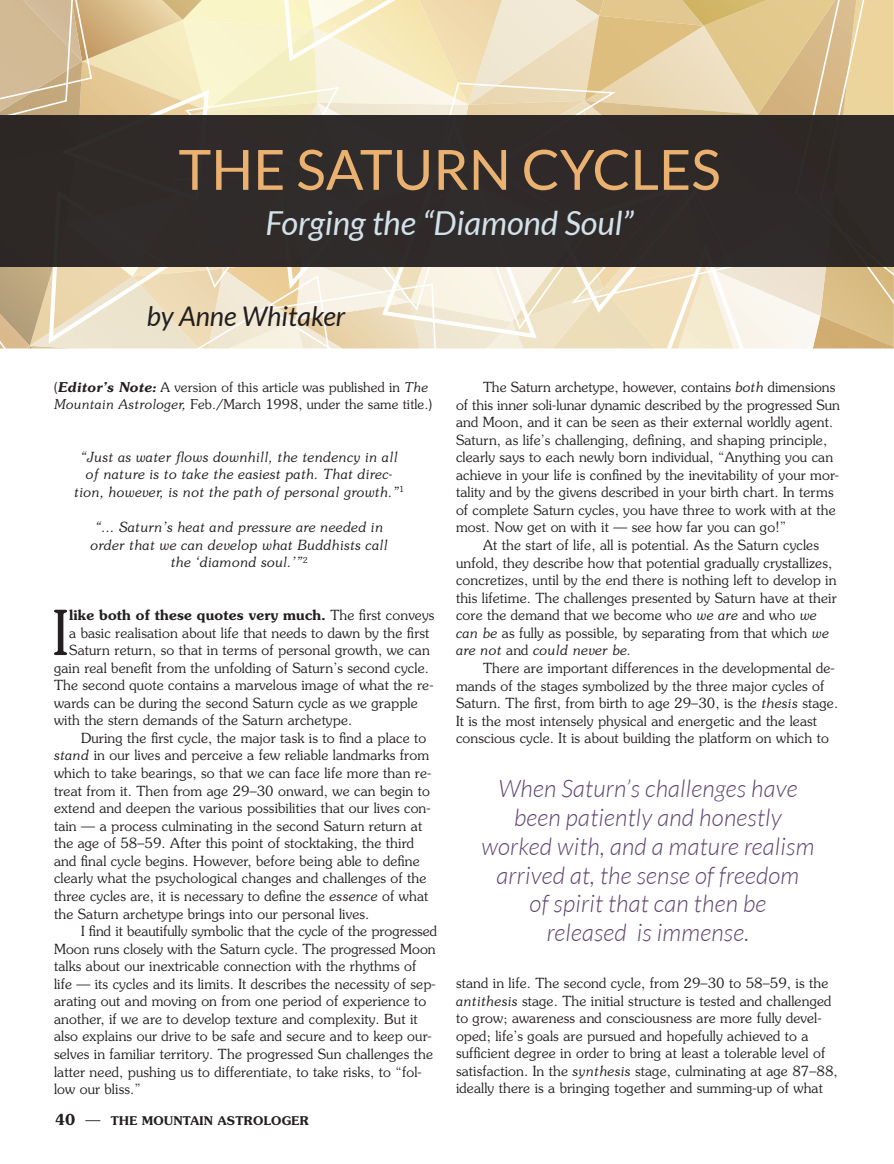
<style>
.page{position:relative;width:894px;height:1164px;background:#fff}
.page>*{position:absolute;margin:0;border:0;box-sizing:border-box;transform-origin:0 0}
.t1{font:300 61.95px "Souvenir Std";color:#231f20}
.t2{font:55.5px "Lato";color:#eab170}
.t3{font:italic 33px "Lato";color:#d3e2ea}
.t4{font:italic 27px "Lato";color:#231f20}
.t5{font:italic 300 24px/28.8px "Lato";letter-spacing:.01em;color:#5e446f;text-align:center}
.t6{font:300 13.95px/17.5px "Souvenir Std";letter-spacing:.01em;color:#231f20}
.t7{font:italic 300 13.95px/17.5px "Souvenir Std";letter-spacing:.01em;color:#231f20;text-align:center}
.t8{font:600 13.95px "Souvenir Std";letter-spacing:.01em;color:#231f20}
.t9{font:300 13.5px/17.5px "Souvenir Std";letter-spacing:.01em;color:#231f20}
.t10{font:600 12px "Souvenir Std";letter-spacing:.025em;color:#231f20}
.s1{font-weight:600;font-style:italic}
.s2{font-style:italic}
.s3{font-weight:300}
.s4{font-size:15px}
.s5{font-weight:300;font-size:15px}
</style>
<div class="page">
<svg style="left:0;top:0;width:893px;height:348px;background:#eadbb7"></svg>
<div style="left:0;top:115px;width:893px;height:152px;background:#2f2a29"></div>
<h2 class="t2" style="left:178px;top:139px;width:543px">THE SATURN CYCLES</h2>
<h3 class="t3" style="left:265px;top:204px;width:370px">Forging the “Diamond Soul”</h3>
<h3 class="t4" style="left:147px;top:301px;width:200px">by Anne Whitaker</h3>
<p class="t9" style="left:54px;top:378px;width:379px">(<span class="s1">Editor’s Note:</span> A version of this article was published in <span class="s2">The<br>Mountain Astrologer,</span> Feb./March 1998, under the same title.)</p>
<p class="t7" style="left:74px;top:448px;width:331px">“Just as water flows downhill, the tendency in all of nature is to take the easiest path. That direc&shy;tion, however, is not the path of personal growth.”<sup>1</sup></p>
<p class="t7" style="left:90px;top:518px;width:299px">“... Saturn’s heat and pressure are needed in order that we can develop what Buddhists call the ‘diamond soul.’”<sup>2</sup></p>
<h1 class="t1" style="left:52px;top:595px;width:18px">I</h1>
<p class="t8" style="left:69px;top:606px;width:366px">like both of these quotes very much. <span class="s3">The first conveys</span></p>
<p class="t6" style="left:69px;top:623px;width:361px">a basic realisation about life that needs to dawn by the first</p>
<p class="t6" style="left:69px;top:641px;width:362px">Saturn return, so that in terms of personal growth, we can</p>
<p class="t6" style="left:54px;top:658px;width:376px">gain real benefit from the unfolding of Saturn’s second cycle.</p>
<p class="t6" style="left:54px;top:676px;width:381px">The second quote contains a marvelous image of what the re-</p>
<p class="t6" style="left:54px;top:694px;width:365px">wards can be during the second Saturn cycle as we grapple</p>
<p class="t6" style="left:54px;top:711px;width:300px">with the stern demands of the Saturn archetype.</p>
<p class="t6" style="left:81px;top:729px;width:346px">During the first cycle, the major task is to find a place to</p>
<p class="t6" style="left:54px;top:746px;width:376px"><span class="s2">stand</span> in our lives and perceive a few reliable landmarks from</p>
<p class="t6" style="left:54px;top:764px;width:379px">which to take bearings, so that we can face life more than re-</p>
<p class="t6" style="left:54px;top:781px;width:377px">treat from it. Then from age 29–30 onward, we can begin to</p>
<p class="t6" style="left:54px;top:799px;width:378px">extend and deepen the various possibilities that our lives con-</p>
<p class="t6" style="left:54px;top:816px;width:369px">tain — a process culminating in the second Saturn return at</p>
<p class="t6" style="left:54px;top:834px;width:361px">the age of 58–59. After this point of stocktaking, the third</p>
<p class="t6" style="left:54px;top:851px;width:367px">and final cycle begins. However, before being able to define</p>
<p class="t6" style="left:54px;top:869px;width:374px">clearly what the psychological changes and challenges of the</p>
<p class="t6" style="left:54px;top:887px;width:375px">three cycles are, it is necessary to define the <span class="s2">essence</span> of what</p>
<p class="t6" style="left:54px;top:904px;width:317px">the Saturn archetype brings into our personal lives.</p>
<p class="t6" style="left:81px;top:922px;width:357px">I find it beautifully symbolic that the cycle of the progressed</p>
<p class="t6" style="left:54px;top:939px;width:383px">Moon runs closely with the Saturn cycle. The progressed Moon</p>
<p class="t6" style="left:54px;top:957px;width:363px">talks about our inextricable connection with the rhythms of</p>
<p class="t6" style="left:54px;top:974px;width:383px">life — its cycles and its limits. It describes the necessity of sep-</p>
<p class="t6" style="left:54px;top:992px;width:374px">arating out and moving on from one period of experience to</p>
<p class="t6" style="left:54px;top:1009px;width:365px">another, if we are to develop texture and complexity. But it</p>
<p class="t6" style="left:54px;top:1027px;width:379px">also explains our drive to be safe and secure and to keep our-</p>
<p class="t6" style="left:54px;top:1045px;width:380px">selves in familiar territory. The progressed Sun challenges the</p>
<p class="t6" style="left:54px;top:1062px;width:369px">latter need, pushing us to differentiate, to take risks, to “fol-</p>
<p class="t6" style="left:54px;top:1080px;width:88px">low our bliss.”</p>
<p class="t10" style="left:55px;top:1113px;width:255px"><span class="s4">40</span> <span class="s5">—</span> THE MOUNTAIN ASTROLOGER</p>
<p class="t6" style="left:456px;top:378px;width:385px;text-indent:27px">The Saturn archetype, however, contains <span class="s2">both</span> dimensions of this inner soli-lunar dynamic described by the progressed Sun and Moon, and it can be seen as their external worldly agent.<br>Saturn, as life’s challenging, defining, and shaping principle, clearly says to each newly born individual, “Anything you can achieve in your life is confined by the inevitability of your mor&shy;tality and by the givens described in your birth chart. In terms of complete Saturn cycles, you have three to work with at the most. Now get on with it — see how far you can go!”</p>
<p class="t6" style="left:456px;top:536px;width:382px;text-indent:27px">At the start of life, all is potential. As the Saturn cycles unfold, they describe how that potential gradually crystallizes, concretizes, until by the end there is nothing left to develop in this lifetime. The challenges presented by Saturn have at their core the demand that we become who <span class="s2">we are</span> and who <span class="s2">we can be</span> as fully as possible<span class="s2">,</span> by separating from that which <span class="s2">we are not</span> and <span class="s2">could never be.</span></p>
<p class="t6" style="left:456px;top:659px;width:383px;text-indent:27px">There are important differences in the developmental de&shy;mands of the stages symbolized by the three major cycles of Saturn. The first, from birth to age 29–30, is the <span class="s2">thesis</span> stage.<br>It is the most intensely physical and energetic and the least conscious cycle. It is about building the platform on which to</p>
<h3 class="t5" style="left:481px;top:774px;width:334px">When Saturn’s challenges have been patiently and honestly worked with, and a mature realism arrived at, the sense of freedom<br>of spirit that can then be<br>released is immense.</h3>
<p class="t6" style="left:456px;top:974px;width:383px">stand in life. The second cycle, from 29–30 to 58–59, is the <span class="s2">antithesis</span> stage. The initial structure is tested and challenged to grow; awareness and consciousness are more fully devel&shy;oped; life’s goals are pursued and hopefully achieved to a sufficient degree in order to bring at least a tolerable level of satisfaction. In the <span class="s2">synthesis</span> stage, culminating at age 87–88, ideally there is a bringing together and summing-up of what</p>
</div>
